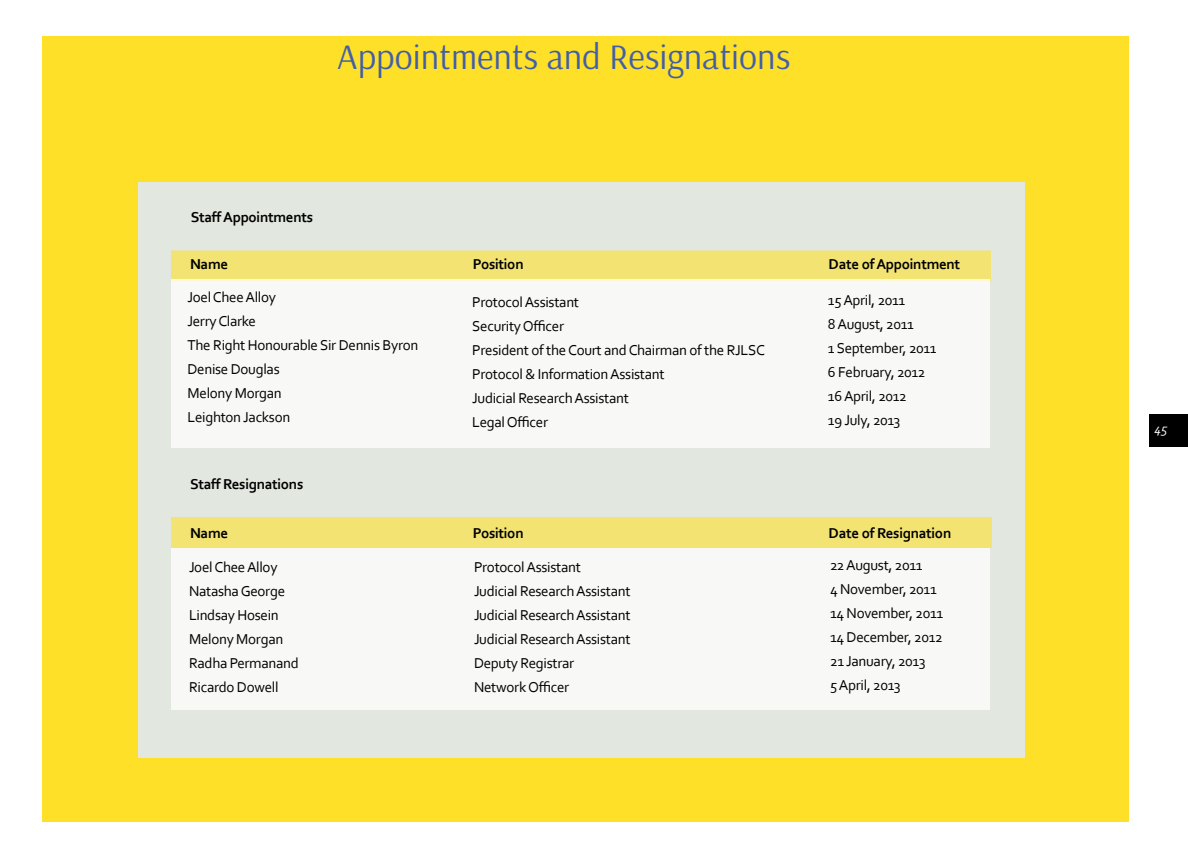
<style>
.page{position:relative;width:1188px;height:864px;background:#fff}
.page>*{position:absolute;margin:0;border:0;box-sizing:border-box;transform-origin:0 0}
.t1{font:36px "Arsenal";color:#435ea8}
.t2{font:15px/24px "Corbel";letter-spacing:-.02em;color:#000}
.t3{font:700 15px "Corbel";letter-spacing:-.02em;color:#000}
.t4{font:italic 13.5px "Corbel";color:#fff}
</style>
<div class="page">
<div style="left:43px;top:37px;width:1086px;height:785px;background:#fde027"></div>
<div style="left:1150px;top:414px;width:38px;height:33px;background:#000"></div>
<div style="left:139px;top:183px;width:886px;height:575px;background:#e2e7df"></div>
<div style="left:171px;top:250px;width:820px;height:31px;background:#f2e373"></div>
<div style="left:171px;top:517px;width:820px;height:31px;background:#f2e373"></div>
<div style="left:171px;top:281px;width:819px;height:167px;background:#f8f9f7"></div>
<hr style="left:171px;top:279px;width:819px;height:2px;background:#fcf8dc">
<div style="left:171px;top:548px;width:819px;height:162px;background:#f8f9f7"></div>
<h1 class="t1" style="left:337px;top:35px;width:455px">Appointments and Resignations</h1>
<p class="t3" style="left:191px;top:207px;width:124px">Staff Appointments</p>
<p class="t3" style="left:190px;top:255px;width:40px">Name</p>
<p class="t3" style="left:473px;top:255px;width:52px">Position</p>
<p class="t3" style="left:829px;top:255px;width:133px">Date of Appointment</p>
<p class="t2" style="left:188px;top:285px;width:232px">Joel Chee Alloy<br>Jerry Clarke<br>The Right Honourable Sir Dennis Byron<br>Denise Douglas<br>Melony Morgan<br>Leighton Jackson</p>
<p class="t2" style="left:472px;top:289px;width:294px">Protocol Assistant<br>Security Officer<br>President of the Court and Chairman of the RJLSC<br>Protocol &amp; Information Assistant<br>Judicial Research Assistant<br>Legal Officer</p>
<p class="t2" style="left:828px;top:287px;width:110px">15 April, 2011<br>8 August, 2011<br>1 September, 2011<br>6 February, 2012<br>16 April, 2012<br>19 July, 2013</p>
<p class="t3" style="left:190px;top:475px;width:115px">Staff Resignations</p>
<p class="t3" style="left:190px;top:524px;width:40px">Name</p>
<p class="t3" style="left:473px;top:524px;width:52px">Position</p>
<p class="t3" style="left:829px;top:524px;width:124px">Date of Resignation</p>
<p class="t2" style="left:189px;top:554px;width:111px">Joel Chee Alloy<br>Natasha George<br>Lindsay Hosein<br>Melony Morgan<br>Radha Permanand<br>Ricardo Dowell</p>
<p class="t2" style="left:474px;top:554px;width:158px">Protocol Assistant<br>Judicial Research Assistant<br>Judicial Research Assistant<br>Judicial Research Assistant<br>Deputy Registrar<br>Network Officer</p>
<p class="t2" style="left:830px;top:553px;width:115px">22 August, 2011<br>4 November, 2011<br>14 November, 2011<br>14 December, 2012<br>21 January, 2013<br>5 April, 2013</p>
<p class="t4" style="left:1155px;top:420px;width:15px">45</p>
</div>
